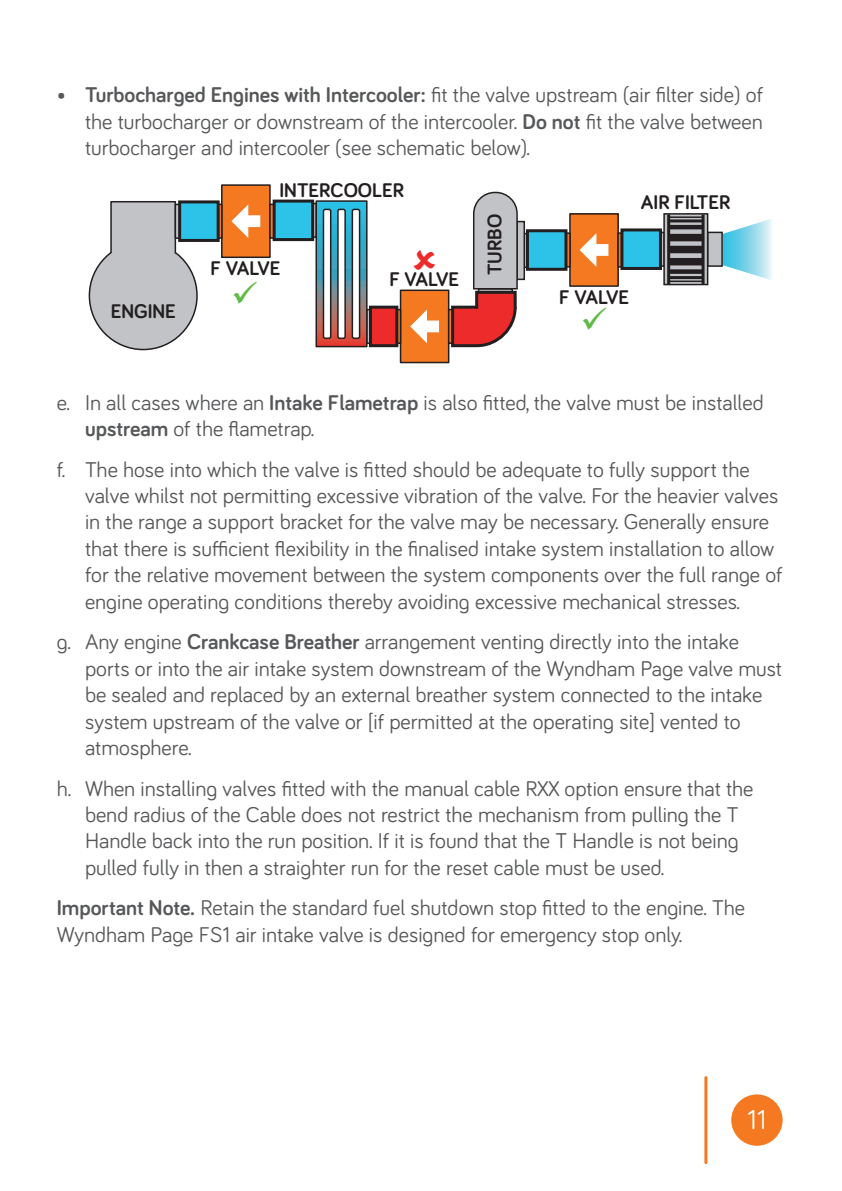
<style>
.page{position:relative;width:842px;height:1191px;background:#fff}
.page>*{position:absolute;margin:0;border:0;box-sizing:border-box;transform-origin:0 0}
.t1{font:28px "Bariol";color:#fff}
.Subheadings{font:22px/26.4px "Bariol";color:#57585a}
.t2{font:700 20.4px "Bariol";color:#231f20}
.s1{font-weight:700}
</style>
<div class="page">
<hr style="left:704px;top:1077px;width:3px;height:85px;background:#f47921">
<div style="left:731px;top:1094px;width:52px;height:51px;background:#f47921;border-radius:50%"></div>
<svg style="left:723px;top:219px;width:49px;height:61px"></svg>
<div style="left:89px;top:242px;width:108px;height:107px;background:#c2c3c6;border-radius:50%"></div>
<svg style="left:110px;top:201px;width:67px;height:54px"></svg>
<div style="left:175px;top:204px;width:16px;height:35px;border:2px solid #231f20"></div>
<div style="left:222px;top:185px;width:48px;height:72px;background:#f47921"></div>
<div style="left:221px;top:184px;width:50px;height:74px;border:2px solid #231f20"></div>
<div style="left:207px;top:204px;width:16px;height:35px;border:2px solid #231f20"></div>
<div style="left:270px;top:204px;width:14px;height:34px;background:#a85820"></div>
<div style="left:269px;top:204px;width:16px;height:35px;border:2px solid #231f20"></div>
<svg style="left:231px;top:204px;width:29px;height:34px"></svg>
<div style="left:400px;top:290px;width:49px;height:72px;background:#f47921"></div>
<div style="left:400px;top:289px;width:49px;height:74px;border:2px solid #231f20"></div>
<div style="left:385px;top:309px;width:16px;height:35px;border:2px solid #231f20"></div>
<div style="left:448px;top:309px;width:16px;height:35px;border:2px solid #231f20"></div>
<svg style="left:410px;top:309px;width:29px;height:34px"></svg>
<div style="left:570px;top:214px;width:48px;height:72px;background:#f47921"></div>
<div style="left:569px;top:213px;width:50px;height:74px;border:2px solid #231f20"></div>
<div style="left:555px;top:233px;width:15px;height:34px;background:#914e20"></div>
<div style="left:555px;top:232px;width:16px;height:35px;border:2px solid #231f20"></div>
<div style="left:617px;top:232px;width:16px;height:35px;border:2px solid #231f20"></div>
<svg style="left:580px;top:233px;width:28px;height:34px"></svg>
<div style="left:708px;top:232px;width:14px;height:34px;background:#c2c3c6"></div>
<div style="left:707px;top:232px;width:16px;height:35px;border:2px solid #231f20"></div>
<svg style="left:666px;top:216px;width:39px;height:66px"></svg>
<div style="left:663px;top:213px;width:45px;height:72px;border:2px solid #231f20"></div>
<div style="left:672px;top:246px;width:27px;height:7px;background:#231f20"></div>
<div style="left:672px;top:234px;width:27px;height:7px;background:#231f20"></div>
<hr style="left:671px;top:225px;width:30px;height:4px;background:#231f20">
<hr style="left:671px;top:219px;width:30px;height:3px;background:#231f20">
<hr style="left:669px;top:216px;width:34px;height:2px;background:#231f20">
<div style="left:672px;top:258px;width:27px;height:7px;background:#231f20"></div>
<div style="left:671px;top:269px;width:30px;height:5px;background:#231f20"></div>
<hr style="left:671px;top:276px;width:30px;height:3px;background:#231f20">
<hr style="left:669px;top:280px;width:34px;height:2px;background:#231f20">
<hr style="left:667px;top:216px;width:3px;height:66px;background:#231f20">
<hr style="left:701px;top:216px;width:3px;height:66px;background:#231f20">
<div style="left:517px;top:222px;width:7px;height:57px;background:#c2c3c6"></div>
<div style="left:516px;top:221px;width:9px;height:59px;border:2px solid #231f20"></div>
<svg style="left:473px;top:191px;width:45px;height:99px;background:#b6b7b9"></svg>
<div style="left:527px;top:231px;width:39px;height:38px;background:#2dc2e8"></div>
<div style="left:526px;top:229px;width:41px;height:42px;border:3px solid #231f20"></div>
<div style="left:622px;top:230px;width:38px;height:38px;background:#2dc2e8"></div>
<div style="left:620px;top:228px;width:42px;height:42px;border:3px solid #231f20"></div>
<svg style="left:318px;top:203px;width:47px;height:141px;background:#638c99"></svg>
<div style="left:315px;top:200px;width:53px;height:147px;border:2px solid #231f20"></div>
<div style="left:323px;top:209px;width:8px;height:129px;background:#fff;border-radius:2px"></div>
<div style="left:323px;top:209px;width:8px;height:130px;border:2px solid #231f20;border-radius:2px"></div>
<div style="left:338px;top:209px;width:7px;height:129px;background:#fff;border-radius:2px"></div>
<div style="left:337px;top:209px;width:9px;height:130px;border:2px solid #231f20;border-radius:2px"></div>
<div style="left:352px;top:209px;width:8px;height:129px;background:#fff;border-radius:2px"></div>
<div style="left:352px;top:209px;width:8px;height:130px;border:2px solid #231f20;border-radius:2px"></div>
<div style="left:370px;top:307px;width:27px;height:39px;background:#ee2b2b"></div>
<div style="left:369px;top:306px;width:29px;height:41px;border:3px solid #231f20"></div>
<svg style="left:450px;top:305px;width:67px;height:43px;background:#cf4c4b"></svg>
<div style="left:475px;top:291px;width:42px;height:19px;background:#ee2b2b;border:3px solid #231f20"></div>
<div style="left:274px;top:201px;width:39px;height:39px;background:#2dc2e8"></div>
<div style="left:273px;top:200px;width:41px;height:41px;border:3px solid #231f20"></div>
<div style="left:180px;top:202px;width:38px;height:38px;background:#2dc2e8"></div>
<div style="left:178px;top:200px;width:42px;height:42px;border:3px solid #231f20"></div>
<p class="Subheadings" style="left:85px;top:81px;width:679px;text-align:justify;text-indent:-28px"><span class="s1">• Turbocharged Engines with Intercooler:</span> fit the valve upstream (air filter side) of the turbocharger or downstream of the intercooler. <span class="s1">Do not</span> fit the valve between turbocharger and intercooler (see schematic below).</p>
<p class="t2" style="left:111px;top:297px;width:67px">ENGINE</p>
<p class="t2" style="left:279px;top:176px;width:126px">INTERCOOLER</p>
<p class="t2" style="left:211px;top:254px;width:71px">F VALVE</p>
<p class="t2" style="left:389px;top:265px;width:71px">F VALVE</p>
<p class="t2" style="left:481px;top:275px;width:63px;rotate:-90deg">TURBO</p>
<p class="t2" style="left:641px;top:188px;width:91px">AIR FILTER</p>
<p class="t2" style="left:559px;top:283px;width:71px">F VALVE</p>
<p class="Subheadings" style="left:85px;top:388px;width:680px;text-indent:-28px">e. In all cases where an <span class="s1">Intake Flametrap</span> is also fitted, the valve must be installed <span class="s1">upstream</span> of the flametrap.</p>
<p class="Subheadings" style="left:85px;top:455px;width:699px;text-indent:-28px">f. The hose into which the valve is fitted should be adequate to fully support the valve whilst not permitting excessive vibration of the valve. For the heavier valves in the range a support bracket for the valve may be necessary. Generally ensure that there is sufficient flexibility in the finalised intake system installation to allow for the relative movement between the system components over the full range of engine operating conditions thereby avoiding excessive mechanical stresses.</p>
<p class="Subheadings" style="left:85px;top:627px;width:698px;text-indent:-28px">g. Any engine <span class="s1">Crankcase Breather</span> arrangement venting directly into the intake ports or into the air intake system downstream of the Wyndham Page valve must be sealed and replaced by an external breather system connected to the intake system upstream of the valve or [if permitted at the operating site] vented to atmosphere.</p>
<p class="Subheadings" style="left:85px;top:774px;width:670px;text-indent:-28px">h. When installing valves fitted with the manual cable RXX option ensure that the bend radius of the Cable does not restrict the mechanism from pulling the T Handle back into the run position. If it is found that the T Handle is not being pulled fully in then a straighter run for the reset cable must be used.</p>
<p class="Subheadings" style="left:57px;top:893px;width:690px"><span class="s1">Important Note.</span> Retain the standard fuel shutdown stop fitted to the engine. The<br>Wyndham Page FS1 air intake valve is designed for emergency stop only.</p>
<p class="t1" style="left:747px;top:1101px;width:21px">11</p>
</div>
